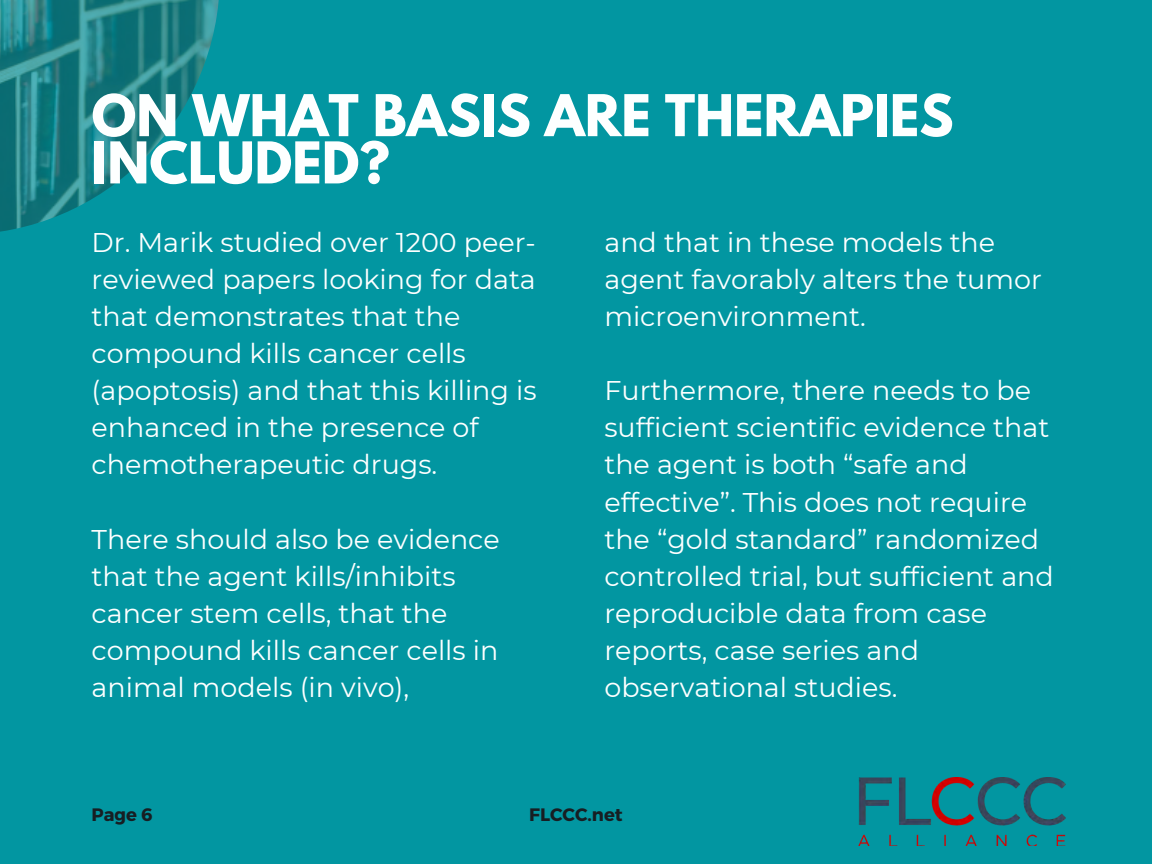
<style>
.page{position:relative;width:1152px;height:864px;background:#0296a1}
.page>*{position:absolute;margin:0;border:0;box-sizing:border-box;transform-origin:0 0}
.t1{font:700 51px/47.2px "League Spartan";color:#fdffff}
.t2{font:27px/37.2px "Montserrat";color:#fdffff}
.t3{font:700 18px "Montserrat";color:#171e23}
</style>
<div class="page">
<img style="left:0;top:0;width:219px;height:232px">
<img style="left:859px;top:778px;width:207px;height:68px">
<p class="t1" style="left:92px;top:99px;width:864px">ON WHAT BASIS ARE THERAPIES<br>INCLUDED?</p>
<p class="t2" style="left:92px;top:223px;width:447px">Dr. Marik studied over 1200 peer&shy;reviewed papers looking for data that demonstrates that the compound kills cancer cells (apoptosis) and that this killing is enhanced in the presence of chemotherapeutic drugs.</p>
<p class="t2" style="left:92px;top:520px;width:410px">There should also be evidence that the agent kills/inhibits cancer stem cells, that the compound kills cancer cells in animal models (in vivo),</p>
<p class="t2" style="left:604px;top:223px;width:439px">and that in these models the agent favorably alters the tumor microenvironment.</p>
<p class="t2" style="left:604px;top:372px;width:451px">Furthermore, there needs to be sufficient scientific evidence that the agent is both “safe and effective”. This does not require the “gold standard” randomized controlled trial, but sufficient and reproducible data from case reports, case series and observational studies.</p>
<p class="t3" style="left:92px;top:802px;width:63px">Page 6</p>
<p class="t3" style="left:529px;top:802px;width:95px">FLCCC.net</p>
</div>
